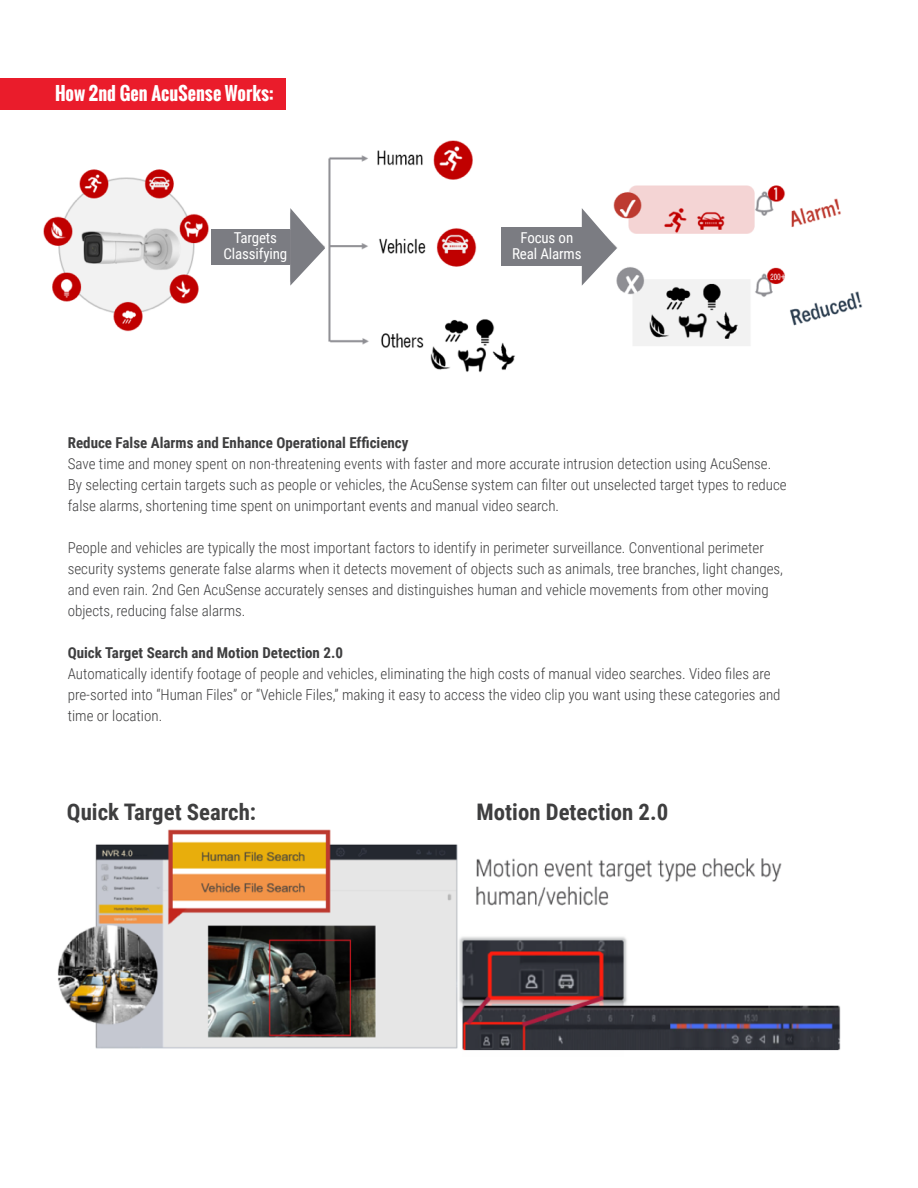
<style>
.page{position:relative;width:918px;height:1188px;background:#fff}
.page>*{position:absolute;margin:0;border:0;box-sizing:border-box;transform-origin:0 0}
.t1{font:700 22.8px "Roboto Condensed";color:#3e3e3f}
.t2{font:700 18px "Oswald";letter-spacing:.005em;color:#fff}
.t3{font:300 15px/21px "Roboto Condensed";color:#3e3e3f}
.t4{font:700 15px "Roboto Condensed";color:#3e3e3f}
.t5{font:15px "Roboto Condensed";letter-spacing:-.01em;color:#fff}
</style>
<div class="page">
<img style="left:57px;top:829px;width:784px;height:222px">
<div style="left:0;top:78px;width:286px;height:31px;background:#ea1c2b"></div>
<img style="left:43px;top:140px;width:820px;height:232px">
<div style="left:211px;top:229px;width:79px;height:36px;background:#7b7c82"></div>
<div style="left:501px;top:228px;width:81px;height:38px;background:#7b7c82"></div>
<svg style="left:290px;top:208px;width:35px;height:78px"></svg>
<svg style="left:582px;top:208px;width:35px;height:78px"></svg>
<p class="t2" style="left:55px;top:80px;width:220px">How 2nd Gen AcuSense Works:</p>
<p class="t5" style="left:234px;top:227px;width:45px">Targets</p>
<p class="t5" style="left:223px;top:243px;width:65px">Classifying</p>
<p class="t5" style="left:520px;top:227px;width:54px">Focus on</p>
<p class="t5" style="left:512px;top:243px;width:71px">Real Alarms</p>
<p class="t4" style="left:68px;top:432px;width:342px">Reduce False Alarms and Enhance Operational Efficiency</p>
<p class="t3" style="left:68px;top:452px;width:721px">Save time and money spent on non-threatening events with faster and more accurate intrusion detection using AcuSense.<br>By selecting certain targets such as people or vehicles, the AcuSense system can filter out unselected target types to reduce false alarms, shortening time spent on unimportant events and manual video search.</p>
<p class="t3" style="left:68px;top:536px;width:717px">People and vehicles are typically the most important factors to identify in perimeter surveillance. Conventional perimeter security systems generate false alarms when it detects movement of objects such as animals, tree branches, light changes, and even rain. 2nd Gen AcuSense accurately senses and distinguishes human and vehicle movements from other moving objects, reducing false alarms.</p>
<p class="t4" style="left:68px;top:642px;width:277px">Quick Target Search and Motion Detection 2.0</p>
<p class="t3" style="left:68px;top:662px;width:714px">Automatically identify footage of people and vehicles, eliminating the high costs of manual video searches. Video files are pre-sorted into “Human Files” or “Vehicle Files,” making it easy to access the video clip you want using these categories and time or location.</p>
<p class="t1" style="left:67px;top:796px;width:191px">Quick Target Search:</p>
<p class="t1" style="left:477px;top:796px;width:193px">Motion Detection 2.0</p>
</div>
